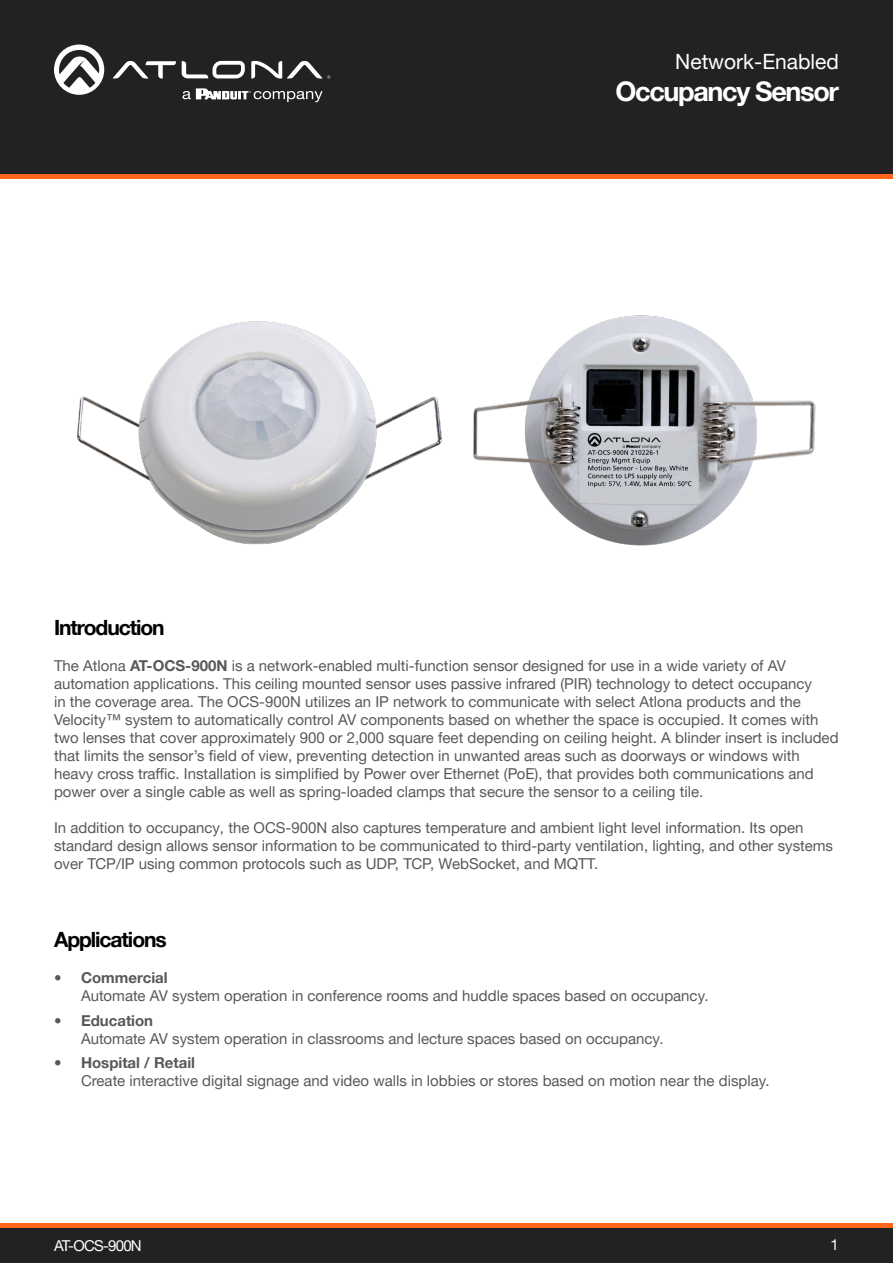
<style>
.page{position:relative;width:893px;height:1263px;background:#fff}
.page>*{position:absolute;margin:0;border:0;box-sizing:border-box;transform-origin:0 0}
.t1{font:700 27px "Helvetica Neue LTW1 G";letter-spacing:-.05em;color:#fff}
.Product_Type_First_P{font:700 21px "Helvetica Neue LTW1 G";letter-spacing:-.05em;color:#000}
.t2{font:21px "Helvetica Neue LTW1 G";color:#fff}
.t3{font:15px/18px "Helvetica Neue LTW1 G";color:#57585a}
.t4{font:15px "Helvetica Neue LTW1 G";letter-spacing:-.05em;color:#fff}
.s1{font-weight:700}
</style>
<div class="page">
<div style="left:0;top:1227px;width:893px;height:36px;background:#222"></div>
<hr style="left:0;top:1223px;width:893px;height:4px;background:#ff661c">
<div style="left:0;top:0;width:893px;height:174px;background:#222"></div>
<svg style="left:182px;top:61px;width:63px;height:17px"></svg>
<svg style="left:113px;top:61px;width:63px;height:18px"></svg>
<svg style="left:251px;top:61px;width:79px;height:18px"></svg>
<svg style="left:54px;top:45px;width:50px;height:50px"></svg>
<svg style="left:183px;top:88px;width:140px;height:14px"></svg>
<hr style="left:0;top:174px;width:893px;height:4px;background:#ff661c">
<img style="left:473px;top:315px;width:343px;height:231px">
<img style="left:77px;top:321px;width:365px;height:224px">
<h2 class="t2" style="left:675px;top:49px;width:165px">Network-Enabled</h2>
<h1 class="t1" style="left:616px;top:74px;width:225px">Occupancy Sensor</h1>
<p class="Product_Type_First_P" style="left:54px;top:614px;width:112px">Introduction</p>
<p class="t3" style="left:54px;top:657px;width:786px">The Atlona <span class="s1">AT-OCS-900N</span> is a network-enabled multi-function sensor designed for use in a wide variety of AV automation applications. This ceiling mounted sensor uses passive infrared (PIR) technology to detect occupancy<br>in the coverage area. The OCS-900N utilizes an IP network to communicate with select Atlona products and the Velocity™ system to automatically control AV components based on whether the space is occupied. It comes with two lenses that cover approximately 900 or 2,000 square feet depending on ceiling height. A blinder insert is included that limits the sensor’s field of view, preventing detection in unwanted areas such as doorways or windows with heavy cross traffic. Installation is simplified by Power over Ethernet (PoE), that provides both communications and power over a single cable as well as spring-loaded clamps that secure the sensor to a ceiling tile.</p>
<p class="t3" style="left:54px;top:819px;width:780px">In addition to occupancy, the OCS-900N also captures temperature and ambient light level information. Its open standard design allows sensor information to be communicated to third-party ventilation, lighting, and other systems over TCP/IP using common protocols such as UDP, TCP, WebSocket, and MQTT.</p>
<p class="Product_Type_First_P" style="left:54px;top:926px;width:114px">Applications</p>
<p class="t3" style="left:81px;top:968px;width:629px;text-indent:-27px"><span class="s1">• Commercial<br></span>Automate AV system operation in conference rooms and huddle spaces based on occupancy.</p>
<p class="t3" style="left:81px;top:1011px;width:584px;text-indent:-27px"><span class="s1">• Education<br></span>Automate AV system operation in classrooms and lecture spaces based on occupancy.</p>
<p class="t3" style="left:81px;top:1054px;width:690px;text-indent:-27px"><span class="s1">• Hospital / Retail<br></span>Create interactive digital signage and video walls in lobbies or stores based on motion near the display.</p>
<p class="t4" style="left:54px;top:1236px;width:89px">AT-OCS-900N</p>
<p class="t4" style="left:831px;top:1235px;width:10px">1</p>
</div>
